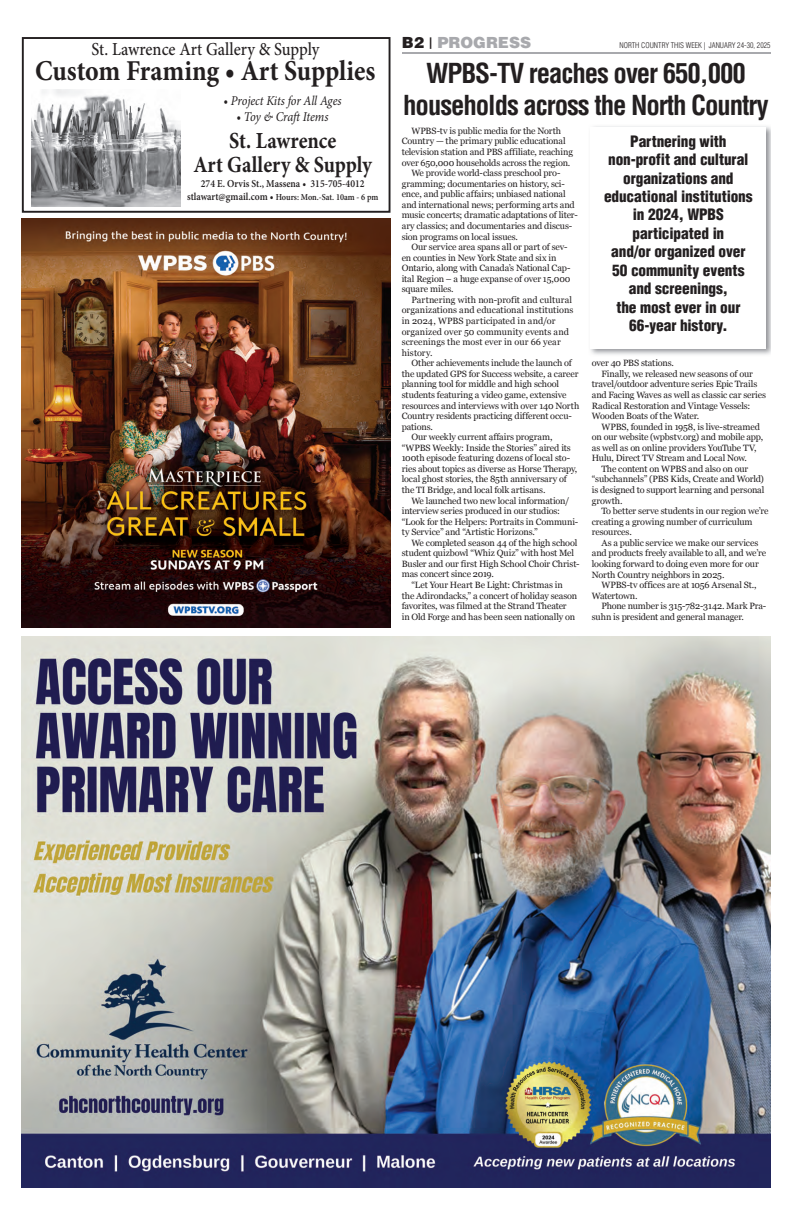
<style>
.page{position:relative;width:792px;height:1224px;background:#fff}
.page>*{position:absolute;margin:0;border:0;box-sizing:border-box;transform-origin:0 0}
.t1{font:700 28.8px "Minion Pro";color:#231f20;scale:.9 1}
.t2{font:700 condensed 26.9px/32.3px "Helvetica LT Pro";letter-spacing:-.04em;color:#231f20;text-align:center}
.t3{font:700 23px/24px "Minion Pro";color:#231f20;text-align:center;scale:.88 1}
.t4{font:500 18.3px "Minion Pro";color:#231f20;scale:.9 1}
.t5{font:900 condensed 15.4px/18.4px "Helvetica LT Pro";letter-spacing:-.005em;color:#231f20;text-align:center}
.t6{font:900 15.4px "Helvetica LT Pro";color:#a8a9ad}
.t7{font:italic 13.4px "Minion Pro";letter-spacing:-.01em;color:#231f20;scale:.9 1}
.t8{font:600 10.7px "Minion Pro";color:#231f20;scale:.9 1}
.t9{font:600 9.2px "Minion Pro";letter-spacing:-.01em;color:#231f20;scale:.9 1}
.t10{font:9.1px "Georgia";letter-spacing:-.01em;color:#231f20}
.t11{font:9.1px "Georgia";letter-spacing:.01em;color:#231f20}
.t12{font:300 condensed 7.7px "Helvetica LT Pro";color:#231f20}
.s1{font-size:10.7px}
.s2{color:#231f20}
.s3{font-size:11.5px;color:#231f20}
</style>
<div class="page">
<hr style="left:402px;top:52px;width:368px;height:2px;background:#a8a9ad">
<img style="left:22px;top:636px;width:748px;height:552px">
<img style="left:22px;top:219px;width:368px;height:409px">
<img style="left:31px;top:89px;width:149px;height:117px">
<div style="left:22px;top:37px;width:368px;height:176px;border:2px solid #231f20"></div>
<img style="left:590px;top:126px;width:180px;height:229px">
<div style="left:591px;top:127px;width:175px;height:221px;background:#fff"></div>
<h3 class="t4" style="left:92px;top:37px;width:255px">St. Lawrence Art Gallery &amp; Supply</h3>
<h3 class="t7" style="left:224px;top:92px;width:133px">• Project Kits for All Ages</h3>
<h3 class="t7" style="left:237px;top:107px;width:104px">• Toy &amp; Craft Items</h3>
<h1 class="t1" style="left:35px;top:51px;width:380px">Custom Framing • Art Supplies</h1>
<h3 class="t3" style="left:193px;top:128px;width:204px">St. Lawrence<br>Art Gallery &amp; Supply</h3>
<p class="t8" style="left:201px;top:176px;width:183px">274 E. Orvis St., Massena • 315-705-4012</p>
<p class="t9" style="left:187px;top:191px;width:214px"><span class="s1">stlawart@gmail.com •</span> Hours: Mon.-Sat. 10am - 6 pm</p>
<h3 class="t6" style="left:402px;top:32px;width:131px"><span class="s2">B2</span> <span class="s3">|</span> PROGRESS</h3>
<p class="t12" style="left:620px;top:40px;width:153px">NORTH COUNTRY THIS WEEK | JANUARY 24-30, 2025</p>
<h2 class="t2" style="left:403px;top:56px;width:367px">WPBS-TV reaches over 650,000 households across the North Country</h2>
<h3 class="t5" style="left:604px;top:132px;width:150px">Partnering with non-profit and cultural organizations and educational institutions in 2024, WPBS participated in<br>and/or organized over<br>50 community events and screenings,<br>the most ever in our<br>66-year history.</h3>
<p class="t10" style="left:411px;top:126px;width:151px">WPBS-tv is public media for the North</p>
<p class="t10" style="left:402px;top:136px;width:165px">Country — the primary public educational</p>
<p class="t10" style="left:402px;top:147px;width:173px">television station and PBS affiliate, reaching</p>
<p class="t10" style="left:402px;top:157px;width:170px">over 650,000 households across the region.</p>
<p class="t10" style="left:411px;top:168px;width:151px">We provide world-class preschool pro-</p>
<p class="t10" style="left:402px;top:178px;width:165px">gramming; documentaries on history, sci-</p>
<p class="t10" style="left:402px;top:189px;width:166px">ence, and public affairs; unbiased national</p>
<p class="t10" style="left:402px;top:200px;width:175px">and international news; performing arts and</p>
<p class="t10" style="left:402px;top:210px;width:178px">music concerts; dramatic adaptations of liter-</p>
<p class="t10" style="left:402px;top:221px;width:172px">ary classics; and documentaries and discus-</p>
<p class="t10" style="left:402px;top:231px;width:118px">sion programs on local issues.</p>
<p class="t10" style="left:411px;top:242px;width:158px">Our service area spans all or part of sev-</p>
<p class="t10" style="left:402px;top:252px;width:156px">en counties in New York State and six in</p>
<p class="t10" style="left:402px;top:263px;width:170px">Ontario, along with Canada’s National Cap-</p>
<p class="t10" style="left:402px;top:273px;width:170px">ital Region – a huge expanse of over 15,000</p>
<p class="t10" style="left:402px;top:284px;width:53px">square miles.</p>
<p class="t11" style="left:411px;top:295px;width:162px">Partnering with non-profit and cultural</p>
<p class="t11" style="left:402px;top:305px;width:173px">organizations and educational institutions</p>
<p class="t10" style="left:402px;top:316px;width:155px">in 2024, WPBS participated in and/or</p>
<p class="t11" style="left:402px;top:326px;width:169px">organized over 50 community events and</p>
<p class="t11" style="left:402px;top:337px;width:161px">screenings the most ever in our 66 year</p>
<p class="t11" style="left:402px;top:347px;width:32px">history.</p>
<p class="t10" style="left:411px;top:358px;width:162px">Other achievements include the launch of</p>
<p class="t10" style="left:402px;top:368px;width:178px">the updated GPS for Success website, a career</p>
<p class="t10" style="left:402px;top:379px;width:159px">planning tool for middle and high school</p>
<p class="t10" style="left:402px;top:390px;width:166px">students featuring a video game, extensive</p>
<p class="t10" style="left:402px;top:400px;width:179px">resources and interviews with over 140 North</p>
<p class="t10" style="left:402px;top:411px;width:172px">Country residents practicing different occu-</p>
<p class="t10" style="left:402px;top:421px;width:33px">pations.</p>
<p class="t10" style="left:411px;top:432px;width:143px">Our weekly current affairs program,</p>
<p class="t10" style="left:402px;top:442px;width:171px">“WPBS Weekly: Inside the Stories” aired its</p>
<p class="t10" style="left:402px;top:453px;width:170px">100th episode featuring dozens of local sto-</p>
<p class="t10" style="left:402px;top:464px;width:177px">ries about topics as diverse as Horse Therapy,</p>
<p class="t10" style="left:402px;top:474px;width:166px">local ghost stories, the 85th anniversary of</p>
<p class="t10" style="left:402px;top:485px;width:145px">the TI Bridge, and local folk artisans.</p>
<p class="t10" style="left:411px;top:495px;width:160px">We launched two new local information/</p>
<p class="t10" style="left:402px;top:506px;width:160px">interview series produced in our studios:</p>
<p class="t10" style="left:402px;top:516px;width:178px">“Look for the Helpers: Portraits in Communi-</p>
<p class="t10" style="left:402px;top:527px;width:138px">ty Service” and “Artistic Horizons.”</p>
<p class="t10" style="left:411px;top:537px;width:167px">We completed season 44 of the high school</p>
<p class="t10" style="left:402px;top:548px;width:174px">student quizbowl “Whiz Quiz” with host Mel</p>
<p class="t10" style="left:402px;top:559px;width:179px">Busler and our first High School Choir Christ-</p>
<p class="t10" style="left:402px;top:569px;width:94px">mas concert since 2019.</p>
<p class="t10" style="left:411px;top:580px;width:153px">“Let Your Heart Be Light: Christmas in</p>
<p class="t10" style="left:402px;top:590px;width:177px">the Adirondacks,” a concert of holiday season</p>
<p class="t10" style="left:402px;top:601px;width:166px">favorites, was filmed at the Strand Theater</p>
<p class="t10" style="left:402px;top:611px;width:175px">in Old Forge and has been seen nationally on</p>
<p class="t10" style="left:592px;top:358px;width:84px">over 40 PBS stations.</p>
<p class="t10" style="left:601px;top:369px;width:153px">Finally, we released new seasons of our</p>
<p class="t10" style="left:592px;top:379px;width:167px">travel/outdoor adventure series Epic Trails</p>
<p class="t10" style="left:592px;top:390px;width:176px">and Facing Waves as well as classic car series</p>
<p class="t10" style="left:592px;top:400px;width:160px">Radical Restoration and Vintage Vessels:</p>
<p class="t10" style="left:592px;top:411px;width:109px">Wooden Boats of the Water.</p>
<p class="t10" style="left:601px;top:421px;width:160px">WPBS, founded in 1958, is live-streamed</p>
<p class="t10" style="left:592px;top:432px;width:173px">on our website (wpbstv.org) and mobile app,</p>
<p class="t10" style="left:592px;top:442px;width:166px">as well as on online providers YouTube TV,</p>
<p class="t10" style="left:592px;top:453px;width:157px">Hulu, Direct TV Stream and Local Now.</p>
<p class="t10" style="left:601px;top:464px;width:148px">The content on WPBS and also on our</p>
<p class="t10" style="left:592px;top:474px;width:174px">“subchannels” (PBS Kids, Create and World)</p>
<p class="t10" style="left:592px;top:485px;width:174px">is designed to support learning and personal</p>
<p class="t10" style="left:592px;top:495px;width:32px">growth.</p>
<p class="t10" style="left:601px;top:506px;width:169px">To better serve students in our region we’re</p>
<p class="t10" style="left:592px;top:516px;width:162px">creating a growing number of curriculum</p>
<p class="t10" style="left:592px;top:527px;width:41px">resources.</p>
<p class="t10" style="left:601px;top:537px;width:158px">As a public service we make our services</p>
<p class="t10" style="left:592px;top:548px;width:176px">and products freely available to all, and we’re</p>
<p class="t10" style="left:592px;top:559px;width:168px">looking forward to doing even more for our</p>
<p class="t10" style="left:592px;top:569px;width:134px">North Country neighbors in 2025.</p>
<p class="t10" style="left:601px;top:580px;width:157px">WPBS-tv offices are at 1056 Arsenal St.,</p>
<p class="t10" style="left:592px;top:590px;width:47px">Watertown.</p>
<p class="t10" style="left:601px;top:601px;width:166px">Phone number is 315-782-3142. Mark Pra-</p>
<p class="t10" style="left:592px;top:611px;width:154px">suhn is president and general manager.</p>
</div>
